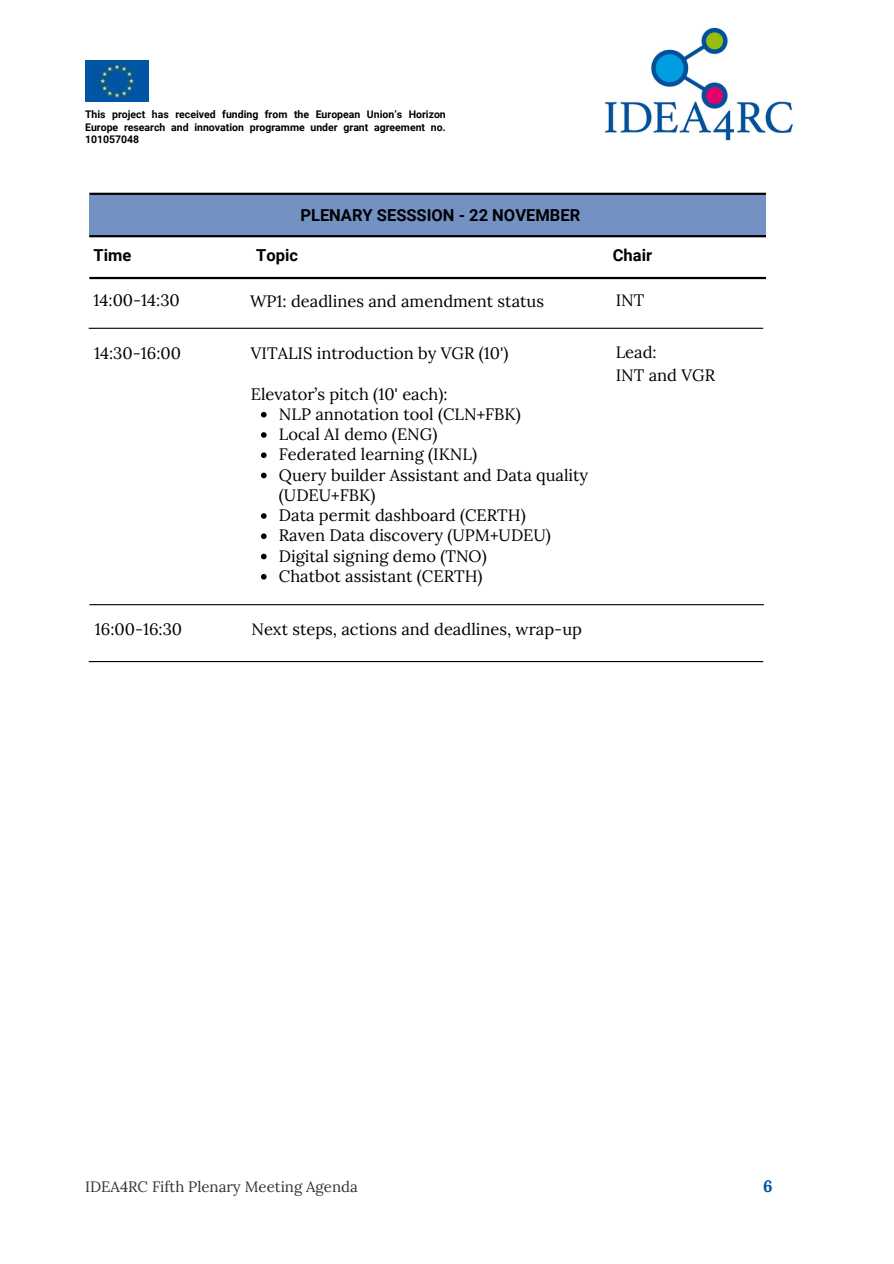
<style>
.page{position:relative;width:894px;height:1264px;background:#fff}
.page>*{position:absolute;margin:0;border:0;box-sizing:border-box;transform-origin:0 0}
.t1{font:16.5px/20.2px "Lora";color:#000}
.t2{font:700 16.5px "Roboto";color:#000}
.t3{font:700 16.5px "Lora";color:#00519e}
.t4{font:15px "Lora";color:#333}
.t5{font:700 10.5px/12.3px "Roboto";color:#000;text-align:justify}
</style>
<div class="page">
<img style="left:85px;top:61px;width:63px;height:40px">
<img style="left:605px;top:27px;width:188px;height:114px">
<hr style="left:89px;top:277px;width:676px;height:2px;background:#000">
<div style="left:89px;top:195px;width:676px;height:41px;background:#7391c3"></div>
<hr style="left:89px;top:235px;width:676px;height:2px;background:#000">
<hr style="left:89px;top:193px;width:676px;height:2px;background:#000">
<hr style="left:89px;top:328px;width:674px;height:1px;background:#000">
<svg style="left:261px;top:412px;width:5px;height:5px"></svg>
<svg style="left:261px;top:432px;width:5px;height:6px"></svg>
<svg style="left:261px;top:452px;width:5px;height:6px"></svg>
<svg style="left:261px;top:472px;width:5px;height:6px"></svg>
<svg style="left:261px;top:513px;width:5px;height:6px"></svg>
<svg style="left:261px;top:533px;width:5px;height:6px"></svg>
<svg style="left:261px;top:553px;width:5px;height:6px"></svg>
<svg style="left:261px;top:574px;width:5px;height:5px"></svg>
<hr style="left:89px;top:604px;width:674px;height:1px;background:#000">
<hr style="left:89px;top:661px;width:674px;height:1px;background:#000">
<p class="t5" style="left:85px;top:109px;width:362px">This project has received funding from the European Union’s Horizon Europe research and innovation programme under grant agreement no.<br>101057048</p>
<p class="t2" style="left:300px;top:206px;width:281px">PLENARY SESSSION - 22 NOVEMBER</p>
<p class="t2" style="left:94px;top:245px;width:39px">Time</p>
<p class="t2" style="left:256px;top:245px;width:43px">Topic</p>
<p class="t2" style="left:612px;top:245px;width:41px">Chair</p>
<p class="t1" style="left:250px;top:290px;width:295px">WP1: deadlines and amendment status</p>
<p class="t1" style="left:615px;top:290px;width:30px">INT</p>
<p class="t1" style="left:94px;top:290px;width:88px">14:00-14:30</p>
<p class="t1" style="left:94px;top:343px;width:88px">14:30-16:00</p>
<p class="t1" style="left:251px;top:343px;width:259px">VITALIS introduction by VGR (10')</p>
<p class="t1" style="left:279px;top:383px;width:311px;text-indent:-28px">Elevator’s pitch (10' each):<br>NLP annotation tool (CLN+FBK)<br>Local AI demo (ENG)<br>Federated learning (IKNL)<br>Query builder Assistant and Data quality (UDEU+FBK)<br>Data permit dashboard (CERTH)<br>Raven Data discovery (UPM+UDEU)<br>Digital signing demo (TNO)<br>Chatbot assistant (CERTH)</p>
<p class="t1" style="left:95px;top:619px;width:89px">16:00-16:30</p>
<p class="t1" style="left:251px;top:619px;width:332px">Next steps, actions and deadlines, wrap-up</p>
<p class="t1" style="left:615px;top:341px;width:101px;line-height:22.5px">Lead:<br>INT and VGR</p>
<p class="t4" style="left:85px;top:1176px;width:274px">IDEA4RC Fifth Plenary Meeting Agenda</p>
<p class="t3" style="left:763px;top:1175px;width:11px">6</p>
</div>
